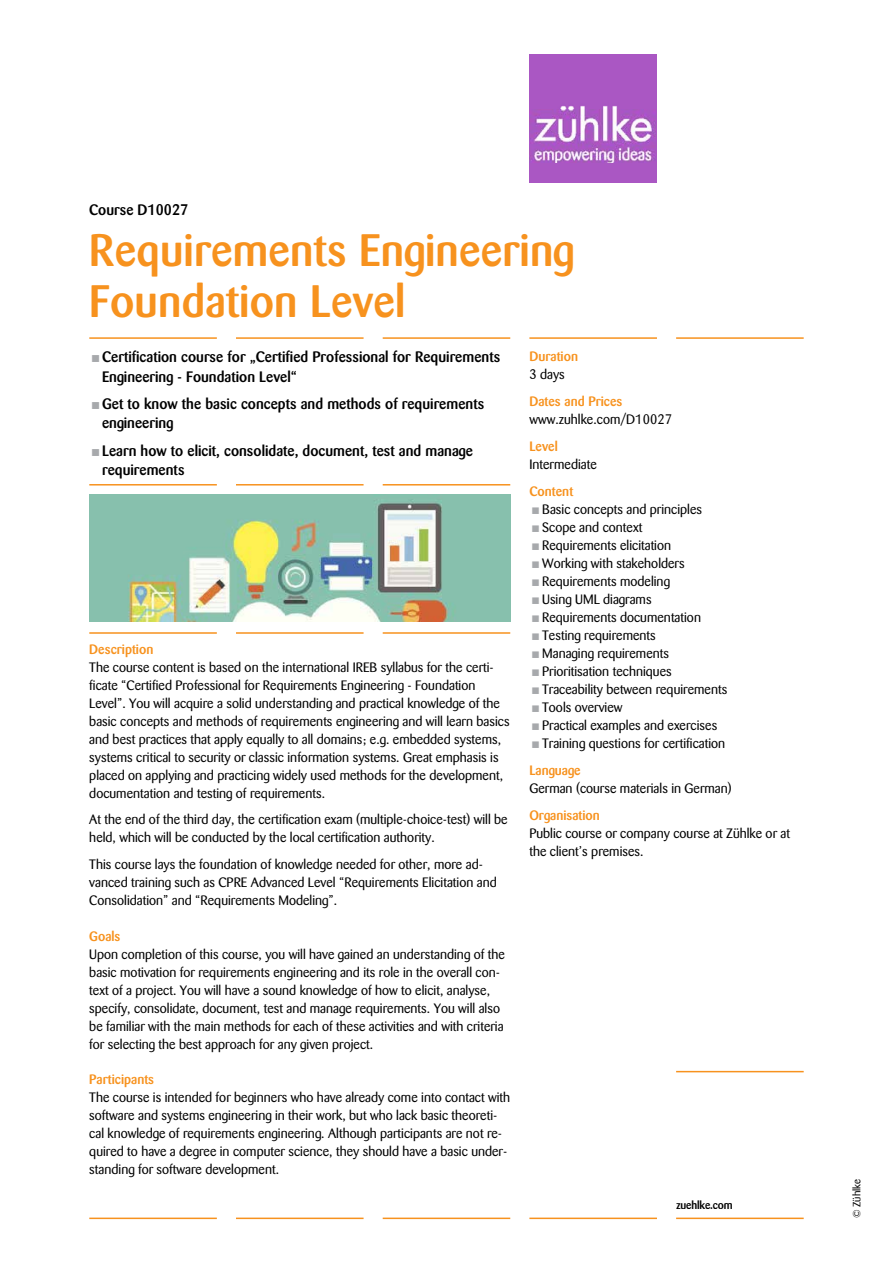
<style>
.page{position:relative;width:893px;height:1263px;background:#fff}
.page>*{position:absolute;margin:0;border:0;box-sizing:border-box;transform-origin:0 0}
.t1{font:45px/51px "AA Zuehlke Med OTPS";letter-spacing:.005em;color:#f7921e}
.t2{font:15px/19.5px "AA Zuehlke Med OTPS";color:#000}
.t3{font:13.5px/18px "AA Zuehlke OTPS";color:#000}
.t4{font:13.5px "AA Zuehlke Med OTPS";color:#f7921e}
.t5{font:500 11.25px "AA Zuehlke";letter-spacing:-.015em;color:#000}
.t6{font:10.5px "AA Zuehlke OTPS";color:#000}
.s1{font-family:"AA Zuehlke OTPS";font-size:13.5px;color:#a7a9ac}
.s2{font-size:12.75px;color:#a7a9ac}
</style>
<div class="page">
<hr style="left:89px;top:337px;width:128px;height:2px;background:#f7921e">
<hr style="left:236px;top:337px;width:128px;height:2px;background:#f7921e">
<hr style="left:383px;top:337px;width:127px;height:2px;background:#f7921e">
<hr style="left:529px;top:337px;width:128px;height:2px;background:#f7921e">
<hr style="left:676px;top:337px;width:128px;height:2px;background:#f7921e">
<hr style="left:89px;top:484px;width:128px;height:1px;background:#f7921e">
<hr style="left:236px;top:484px;width:128px;height:1px;background:#f7921e">
<hr style="left:383px;top:632px;width:127px;height:2px;background:#f7921e">
<hr style="left:383px;top:484px;width:127px;height:1px;background:#f7921e">
<hr style="left:89px;top:632px;width:128px;height:2px;background:#f7921e">
<hr style="left:676px;top:1071px;width:128px;height:1px;background:#f7921e">
<hr style="left:89px;top:1217px;width:128px;height:2px;background:#f7921e">
<hr style="left:236px;top:1217px;width:128px;height:2px;background:#f7921e">
<hr style="left:383px;top:1217px;width:127px;height:2px;background:#f7921e">
<hr style="left:529px;top:1217px;width:128px;height:2px;background:#f7921e">
<hr style="left:676px;top:1217px;width:128px;height:2px;background:#f7921e">
<hr style="left:236px;top:632px;width:128px;height:2px;background:#f7921e">
<img style="left:89px;top:494px;width:421px;height:128px">
<img style="left:529px;top:55px;width:128px;height:128px">
<p class="t2" style="left:89px;top:200px;width:101px">Course D10027</p>
<h1 class="t1" style="left:89px;top:225px;width:486px">Requirements Engineering<br>Foundation Level</h1>
<p class="t2" style="left:102px;top:347px;width:400px;text-indent:-13px"><span class="s1">•</span>Certification course for „Certified Professional for Requirements<br>Engineering - Foundation Level“</p>
<p class="t2" style="left:102px;top:394px;width:384px;text-indent:-13px"><span class="s1">•</span>Get to know the basic concepts and methods of requirements engineering</p>
<p class="t2" style="left:102px;top:441px;width:372px;text-indent:-13px"><span class="s1">•</span>Learn how to elicit, consolidate, document, test and manage requirements</p>
<p class="t4" style="left:529px;top:348px;width:50px">Duration</p>
<p class="t3" style="left:529px;top:365px;width:37px">3 days</p>
<p class="t4" style="left:529px;top:393px;width:95px">Dates and Prices</p>
<p class="t3" style="left:529px;top:410px;width:144px">www.zuhlke.com/D10027</p>
<p class="t4" style="left:529px;top:438px;width:30px">Level</p>
<p class="t3" style="left:529px;top:455px;width:69px">Intermediate</p>
<p class="t4" style="left:529px;top:483px;width:45px">Content</p>
<p class="t3" style="left:529px;top:500px;width:174px"><span class="s2">•</span>Basic concepts and principles</p>
<p class="t3" style="left:529px;top:518px;width:114px"><span class="s2">•</span>Scope and context</p>
<p class="t3" style="left:529px;top:536px;width:143px"><span class="s2">•</span>Requirements elicitation</p>
<p class="t3" style="left:529px;top:554px;width:157px"><span class="s2">•</span>Working with stakeholders</p>
<p class="t3" style="left:529px;top:572px;width:142px"><span class="s2">•</span>Requirements modeling</p>
<p class="t3" style="left:529px;top:590px;width:124px"><span class="s2">•</span>Using UML diagrams</p>
<p class="t3" style="left:529px;top:608px;width:173px"><span class="s2">•</span>Requirements documentation</p>
<p class="t3" style="left:529px;top:626px;width:128px"><span class="s2">•</span>Testing requirements</p>
<p class="t3" style="left:529px;top:644px;width:141px"><span class="s2">•</span>Managing requirements</p>
<p class="t3" style="left:529px;top:662px;width:144px"><span class="s2">•</span>Prioritisation techniques</p>
<p class="t3" style="left:529px;top:680px;width:199px"><span class="s2">•</span>Traceability between requirements</p>
<p class="t3" style="left:529px;top:698px;width:95px"><span class="s2">•</span>Tools overview</p>
<p class="t3" style="left:529px;top:716px;width:189px"><span class="s2">•</span>Practical examples and exercises</p>
<p class="t3" style="left:529px;top:734px;width:197px"><span class="s2">•</span>Training questions for certification</p>
<p class="t4" style="left:529px;top:762px;width:53px">Language</p>
<p class="t3" style="left:529px;top:780px;width:204px">German (course materials in German)</p>
<p class="t4" style="left:529px;top:808px;width:72px">Organisation</p>
<p class="t3" style="left:529px;top:825px;width:262px">Public course or company course at Zühlke or at the client’s premises.</p>
<p class="t4" style="left:89px;top:641px;width:66px">Description</p>
<p class="t3" style="left:89px;top:658px;width:422px">The course content is based on the international IREB syllabus for the certi&shy;ficate “Certified Professional for Requirements Engineering - Foundation Level”. You will acquire a solid understanding and practical knowledge of the basic concepts and methods of requirements engineering and will learn basics and best practices that apply equally to all domains; e.g. embedded systems, systems critical to security or classic information systems. Great emphasis is placed on applying and practicing widely used methods for the development, documentation and testing of requirements.</p>
<p class="t3" style="left:89px;top:811px;width:420px">At the end of the third day, the certification exam (multiple-choice-test) will be held, which will be conducted by the local certification authority.</p>
<p class="t3" style="left:89px;top:855px;width:409px">This course lays the foundation of knowledge needed for other, more ad&shy;vanced training such as CPRE Advanced Level “Requirements Elicitation and<br>Consolidation” and “Requirements Modeling”.</p>
<p class="t4" style="left:89px;top:928px;width:33px">Goals</p>
<p class="t3" style="left:89px;top:945px;width:417px">Upon completion of this course, you will have gained an understanding of the basic motivation for requirements engineering and its role in the overall con&shy;text of a project. You will have a sound knowledge of how to elicit, analyse, specify, consolidate, document, test and manage requirements. You will also be familiar with the main methods for each of these activities and with criteria for selecting the best approach for any given project.</p>
<p class="t4" style="left:89px;top:1071px;width:66px">Participants</p>
<p class="t3" style="left:89px;top:1088px;width:422px">The course is intended for beginners who have already come into contact with software and systems engineering in their work, but who lack basic theoreti&shy;cal knowledge of requirements engineering. Although participants are not re&shy;quired to have a degree in computer science, they should have a basic under&shy;standing for software development.</p>
<p class="t5" style="left:676px;top:1198px;width:58px">zuehlke.com</p>
<p class="t6" style="left:851px;top:1218px;width:41px;rotate:-90deg">© Zühlke</p>
</div>
